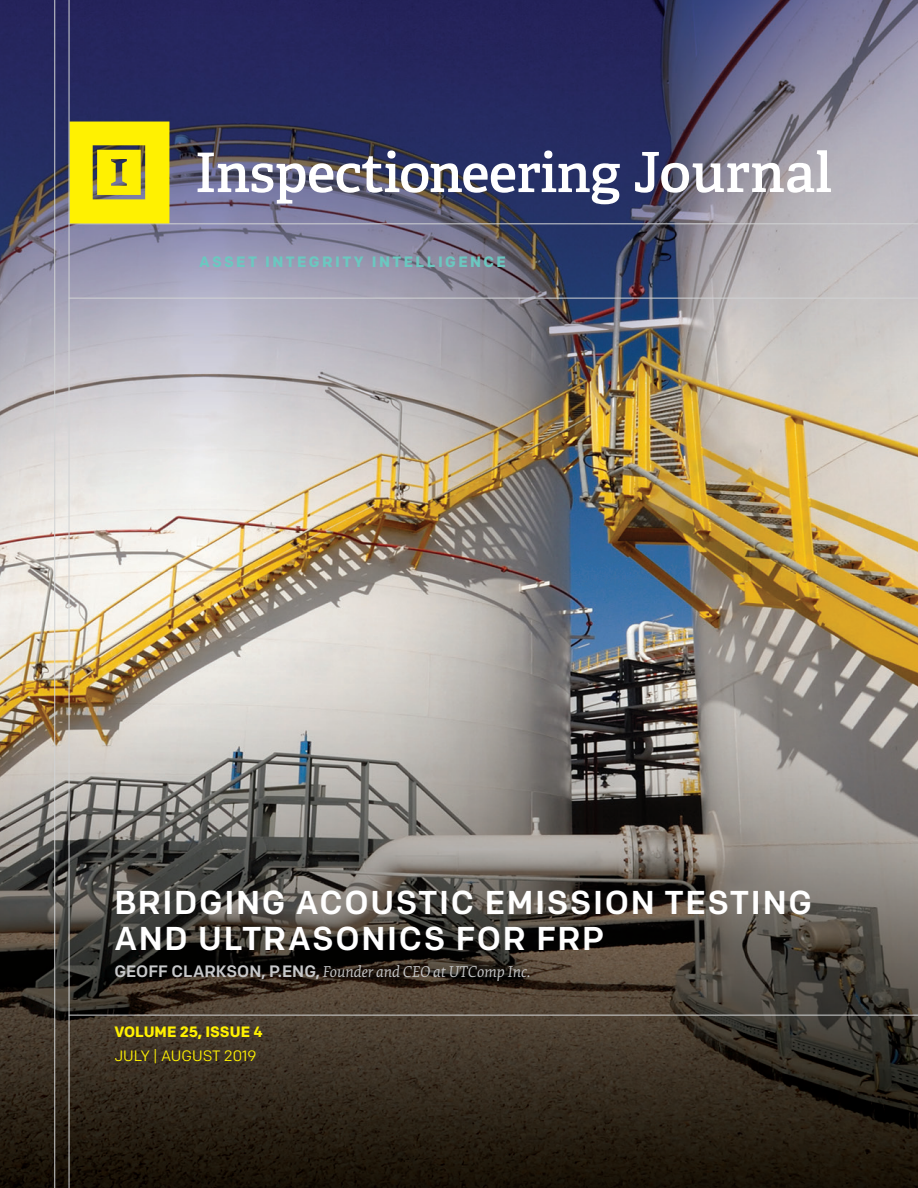
<style>
.page{position:relative;width:918px;height:1188px;background:#fff}
.page>*{position:absolute;margin:0;border:0;box-sizing:border-box;transform-origin:0 0}
.Article_Featured_Hea{font:500 33px/36px "Colfax";letter-spacing:.05em;color:#fff}
.Article_Author{font:italic 16.5px "Elena";color:#c7c8ca}
.t1{font:700 15px "Colfax";letter-spacing:.16em;color:#6bc8c0}
.t2{font:700 15px "Colfax";color:#fff101}
.t3{font:15px "Colfax";color:#fff101}
.s1{font-family:"Colfax";font-weight:500;font-style:normal}
</style>
<div class="page">
<img style="left:0;top:0;width:918px;height:1188px">
<hr style="left:69px;top:223px;width:849px;height:1px;background:#d1d3d4">
<hr style="left:69px;top:298px;width:849px;height:1px;background:#d1d3d4">
<hr style="left:69px;top:1015px;width:849px;height:1px;background:#d1d3d4">
<svg style="left:70px;top:122px;width:99px;height:101px;background:#ebdf0c"></svg>
<svg style="left:198px;top:151px;width:422px;height:53px"></svg>
<svg style="left:635px;top:150px;width:196px;height:43px"></svg>
<hr style="left:54px;top:0;width:1px;height:1188px;background:#d1d3d4">
<hr style="left:69px;top:0;width:1px;height:1188px;background:#d1d3d4">
<p class="t1" style="left:199px;top:253px;width:308px">ASSET INTEGRITY INTELLIGENCE</p>
<p class="Article_Featured_Hea" style="left:114px;top:885px;width:699px">BRIDGING ACOUSTIC EMISSION TESTING<br>AND ULTRASONICS FOR FRP</p>
<p class="Article_Author" style="left:114px;top:960px;width:417px"><span class="s1">GEOFF CLARKSON, P.ENG,</span> Founder and CEO at UTComp Inc.</p>
<p class="t2" style="left:114px;top:1023px;width:150px">VOLUME 25, ISSUE 4</p>
<p class="t3" style="left:114px;top:1047px;width:144px">JULY | AUGUST 2019</p>
</div>
